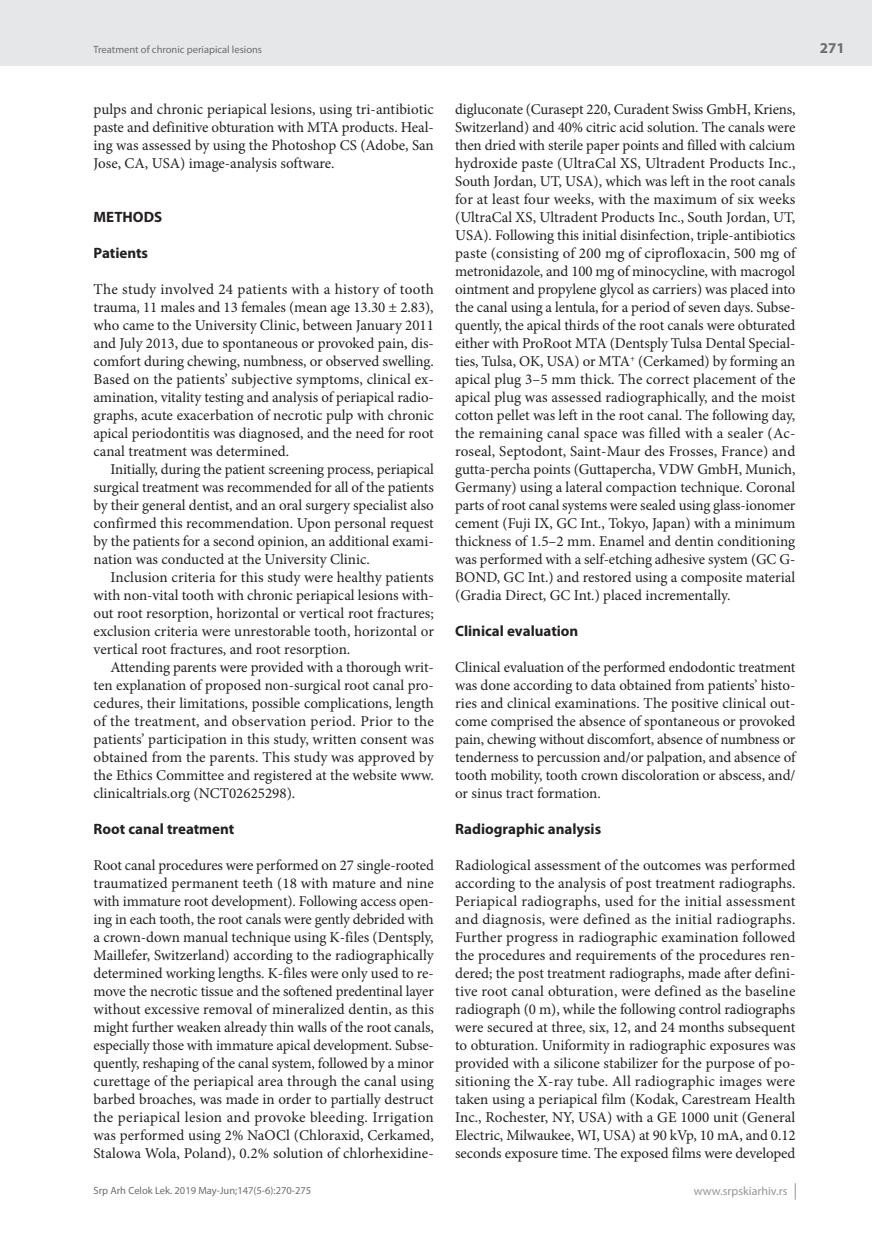
<style>
.page{position:relative;width:872px;height:1234px;background:#fff}
.page>*{position:absolute;margin:0;border:0;box-sizing:border-box;transform-origin:0 0}
.t1{font:15px/18px "Minion Pro";color:#231f20;text-align:justify}
.t2{font:700 15px "Myriad Pro";color:#231f20}
.t3{font:700 15px "Myriad Pro";color:#6c6d70}
.t4{font:12px "Myriad Pro";color:#939598}
.t5{font:10.5px "Myriad Pro";color:#6c6d70}
</style>
<div class="page">
<div style="left:0;top:0;width:872px;height:66px;background:#e6e7e9"></div>
<svg style="left:795px;top:1183px;width:1px;height:16px"></svg>
<p class="t5" style="left:94px;top:43px;width:170px">Treatment of chronic periapical lesions</p>
<p class="t1" style="left:94px;top:100px;width:342px">pulps and chronic periapical lesions, using tri-antibiotic paste and definitive obturation with MTA products. Heal&shy;ing was assessed by using the Photoshop CS (Adobe, San Jose, CA, USA) image-analysis software.</p>
<p class="t2" style="left:94px;top:207px;width:70px">METHODS</p>
<p class="t2" style="left:94px;top:243px;width:56px">Patients</p>
<p class="t1" style="left:94px;top:280px;width:342px">The study involved 24 patients with a history of tooth trauma, 11 males and 13 females (mean age 13.30 ± 2.83), who came to the University Clinic, between January 2011 and July 2013, due to spontaneous or provoked pain, dis&shy;comfort during chewing, numbness, or observed swelling.<br>Based on the patients’ subjective symptoms, clinical ex&shy;amination, vitality testing and analysis of periapical radio&shy;graphs, acute exacerbation of necrotic pulp with chronic apical periodontitis was diagnosed, and the need for root canal treatment was determined.</p>
<p class="t1" style="left:94px;top:460px;width:342px;text-indent:17px">Initially, during the patient screening process, periapical surgical treatment was recommended for all of the patients by their general dentist, and an oral surgery specialist also confirmed this recommendation. Upon personal request by the patients for a second opinion, an additional exami&shy;nation was conducted at the University Clinic.</p>
<p class="t1" style="left:94px;top:568px;width:342px;text-indent:17px">Inclusion criteria for this study were healthy patients with non-vital tooth with chronic periapical lesions with&shy;out root resorption, horizontal or vertical root fractures; exclusion criteria were unrestorable tooth, horizontal or vertical root fractures, and root resorption.</p>
<p class="t1" style="left:94px;top:658px;width:342px;text-indent:17px">Attending parents were provided with a thorough writ&shy;ten explanation of proposed non-surgical root canal pro&shy;cedures, their limitations, possible complications, length of the treatment, and observation period. Prior to the patients’ participation in this study, written consent was obtained from the parents. This study was approved by the Ethics Committee and registered at the website www. clinicaltrials.org (NCT02625298).</p>
<p class="t2" style="left:94px;top:819px;width:142px">Root canal treatment</p>
<p class="t1" style="left:94px;top:856px;width:342px">Root canal procedures were performed on 27 single-rooted traumatized permanent teeth (18 with mature and nine with immature root development). Following access open&shy;ing in each tooth, the root canals were gently debrided with a crown-down manual technique using K-files (Dentsply, Maillefer, Switzerland) according to the radiographically determined working lengths. K-files were only used to re&shy;move the necrotic tissue and the softened predentinal layer without excessive removal of mineralized dentin, as this might further weaken already thin walls of the root canals, especially those with immature apical development. Subse&shy;quently, reshaping of the canal system, followed by a minor curettage of the periapical area through the canal using barbed broaches, was made in order to partially destruct the periapical lesion and provoke bleeding. Irrigation was performed using 2% NaOCl (Chloraxid, Cerkamed, Stalowa Wola, Poland), 0.2% solution of chlorhexidine-</p>
<p class="t1" style="left:455px;top:100px;width:342px">digluconate (Curasept 220, Curadent Swiss GmbH, Kriens, Switzerland) and 40% citric acid solution. The canals were then dried with sterile paper points and filled with calcium hydroxide paste (UltraCal XS, Ultradent Products Inc., South Jordan, UT, USA), which was left in the root canals for at least four weeks, with the maximum of six weeks (UltraCal XS, Ultradent Products Inc., South Jordan, UT, USA). Following this initial disinfection, triple-antibiotics paste (consisting of 200 mg of ciprofloxacin, 500 mg of metronidazole, and 100 mg of minocycline, with macrogol ointment and propylene glycol as carriers) was placed into the canal using a lentula, for a period of seven days. Subse&shy;quently, the apical thirds of the root canals were obturated either with ProRoot MTA (Dentsply Tulsa Dental Special&shy;ties, Tulsa, OK, USA) or MTA<sup>+</sup> (Cerkamed) by forming an apical plug 3–5 mm thick. The correct placement of the apical plug was assessed radiographically, and the moist cotton pellet was left in the root canal. The following day, the remaining canal space was filled with a sealer (Ac&shy;roseal, Septodont, Saint-Maur des Frosses, France) and gutta-percha points (Guttapercha, VDW GmbH, Munich, Germany) using a lateral compaction technique. Coronal parts of root canal systems were sealed using glass-ionomer cement (Fuji IX, GC Int., Tokyo, Japan) with a minimum thickness of 1.5–2 mm. Enamel and dentin conditioning was performed with a self-etching adhesive system (GC G-BOND, GC Int.) and restored using a composite material (Gradia Direct, GC Int.) placed incrementally.</p>
<p class="t2" style="left:455px;top:621px;width:125px">Clinical evaluation</p>
<p class="t1" style="left:455px;top:658px;width:342px">Clinical evaluation of the performed endodontic treatment was done according to data obtained from patients’ histo&shy;ries and clinical examinations. The positive clinical out&shy;come comprised the absence of spontaneous or provoked pain, chewing without discomfort, absence of numbness or tenderness to percussion and/or palpation, and absence of tooth mobility, tooth crown discoloration or abscess, and/ or sinus tract formation.</p>
<p class="t2" style="left:455px;top:819px;width:148px">Radiographic analysis</p>
<p class="t1" style="left:455px;top:856px;width:342px">Radiological assessment of the outcomes was performed according to the analysis of post treatment radiographs.<br>Periapical radiographs, used for the initial assessment and diagnosis, were defined as the initial radiographs.<br>Further progress in radiographic examination followed the procedures and requirements of the procedures ren&shy;dered; the post treatment radiographs, made after defini&shy;tive root canal obturation, were defined as the baseline radiograph (0 m), while the following control radiographs were secured at three, six, 12, and 24 months subsequent to obturation. Uniformity in radiographic exposures was provided with a silicone stabilizer for the purpose of po&shy;sitioning the X-ray tube. All radiographic images were taken using a periapical film (Kodak, Carestream Health Inc., Rochester, NY, USA) with a GE 1000 unit (General Electric, Milwaukee, WI, USA) at 90 kVp, 10 mA, and 0.12 seconds exposure time. The exposed films were developed</p>
<p class="t5" style="left:94px;top:1184px;width:219px">Srp Arh Celok Lek. 2019 May-Jun;147(5-6):270-275</p>
<p class="t4" style="left:694px;top:1183px;width:95px">www.srpskiarhiv.rs</p>
<p class="t3" style="left:820px;top:38px;width:26px">271</p>
</div>
